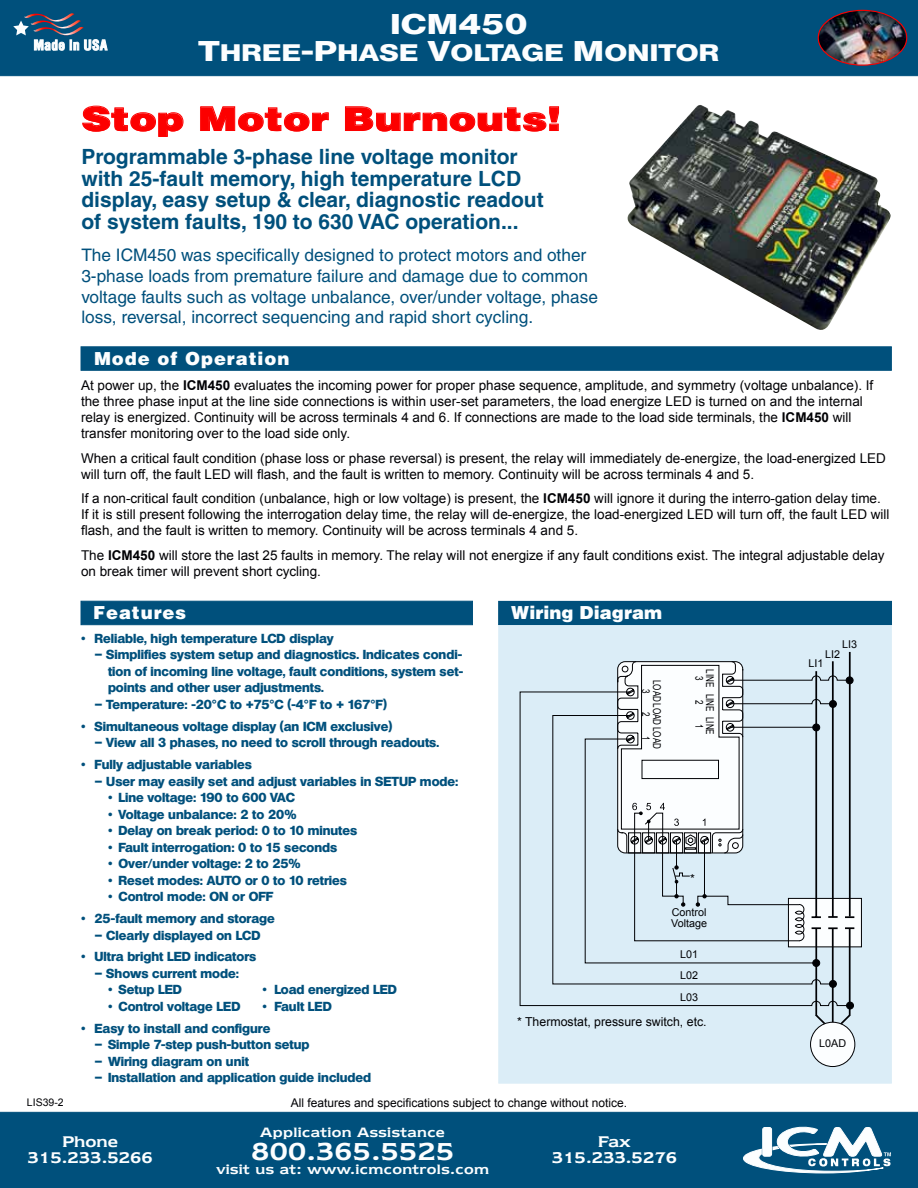
<style>
.page{position:relative;width:918px;height:1188px;background:#fff}
.page>*{position:absolute;margin:0;border:0;box-sizing:border-box;transform-origin:0 0}
.t1{font:900 33px "Helvetica";color:#fc0000;scale:1.25 1}
.t2{font:600 28.5px "Newtext IT Cby BT";letter-spacing:.015em;color:#fcfeff}
.t3{font:700 27.75px "Heroic";letter-spacing:.03em;color:#fcfeff;scale:1.25 1}
.t4{font:700 23.25px "Heroic";letter-spacing:.03em;color:#fcfeff;scale:1.25 1}
.t5{font:700 21px/21.6px "Helvetica";color:#00507c}
.t6{font:600 18px/15.9px "Newtext IT Cby BT";color:#fcfeff;text-align:center}
.t7{font:900 18px "Helvetica";letter-spacing:.05em;color:#fcfeff}
.t8{font:900 18px "Helvetica";letter-spacing:.005em;color:#fcfeff}
.t9{font:17.25px/20.7px "Helvetica";color:#00507c}
.t10{font:600 15.75px "Newtext IT Cby BT";letter-spacing:.025em;color:#fcfeff}
.t11{font:13.5px/16.2px "Arial";color:#000104}
.t12{font:700 12.75px/16.5px "Heroic";color:#00507c;text-align:justify}
.t13{font:12.3px "Arial";color:#000104}
.t14{font:12px "Arial";color:#000104}
.t15{font:10.8px/21.5px "Arial";color:#000104}
.t16{font:10.8px/10.8px "Arial";color:#000104;text-align:center;scale:.75 1}
.t17{font:10.5px "Arial";color:#000104}
.s1{font-size:27.75px}
.s2{font-weight:700}
.s3{font-family:"Arial"}
</style>
<div class="page">
<div style="left:0;top:0;width:918px;height:76px;background:#00507c"></div>
<svg style="left:13px;top:13px;width:94px;height:37px;background:#3f6f8f"></svg>
<img style="left:818px;top:10px;width:89px;height:55px">
<div style="left:818px;top:10px;width:89px;height:56px;border:1px solid #fc0000;border-radius:50%"></div>
<div style="left:0;top:1112px;width:918px;height:76px;background:#00507c"></div>
<svg style="left:743px;top:1123px;width:148px;height:50px"></svg>
<svg style="left:82px;top:105px;width:102px;height:32px"></svg>
<svg style="left:200px;top:106px;width:129px;height:26px"></svg>
<svg style="left:345px;top:106px;width:214px;height:26px"></svg>
<div style="left:81px;top:347px;width:810px;height:23px;background:#00507c"></div>
<div style="left:81px;top:601px;width:392px;height:24px;background:#00507c;border:1px solid #00507c"></div>
<div style="left:499px;top:624px;width:392px;height:459px;background:#dbedf7"></div>
<div style="left:499px;top:601px;width:392px;height:24px;background:#00507c"></div>
<div style="left:788px;top:898px;width:73px;height:49px;background:#fcfeff"></div>
<div style="left:788px;top:898px;width:74px;height:49px;border:1px solid #000104"></div>
<hr style="left:849px;top:652px;width:2px;height:265px;background:#000104">
<hr style="left:832px;top:661px;width:2px;height:256px;background:#000104">
<svg style="left:794px;top:669px;width:62px;height:359px"></svg>
<div style="left:847px;top:1002px;width:6px;height:7px;background:#000104;border-radius:50%"></div>
<div style="left:847px;top:1002px;width:7px;height:7px;border:1px solid #000104;border-radius:50%"></div>
<svg style="left:519px;top:675px;width:331px;height:331px"></svg>
<svg style="left:617px;top:661px;width:126px;height:192px;background:#d8dadc"></svg>
<div style="left:811px;top:1022px;width:44px;height:45px;background:#fcfeff;border-radius:50%"></div>
<div style="left:810px;top:1022px;width:45px;height:45px;border:1px solid #000104;border-radius:50%"></div>
<img style="left:627px;top:105px;width:264px;height:225px">
<h3 class="t3" style="left:391px;top:11px;width:111px">ICM450</h3>
<h3 class="t4" style="left:199px;top:42px;width:418px"><span class="s1">T</span>HREE<span class="s1">-P</span>HASE <span class="s1">V</span>OLTAGE <span class="s1">M</span>ONITOR</h3>
<h1 class="t1" style="left:81px;top:97px;width:385px">Stop Motor Burnouts!</h1>
<h3 class="t5" style="left:81px;top:145px;width:464px">Programmable 3-phase line voltage monitor with 25-fault memory, high temperature LCD display, easy setup &amp; clear, diagnostic readout of system faults, 190 to 630 VAC operation...</h3>
<p class="t9" style="left:81px;top:245px;width:518px">The ICM450 was specifically designed to protect motors and other 3-phase loads from premature failure and damage due to common voltage faults such as voltage unbalance, over/under voltage, phase loss, reversal, incorrect sequencing and rapid short cycling.</p>
<h3 class="t7" style="left:94px;top:347px;width:197px">Mode of Operation</h3>
<p class="t11" style="left:81px;top:377px;width:794px">At power up, the <span class="s2">ICM450</span> evaluates the incoming power for proper phase sequence, amplitude, and symmetry (voltage unbalance). If the three phase input at the line side connections is within user-set parameters, the load energize LED is turned on and the internal relay is energized. Continuity will be across terminals 4 and 6. If connections are made to the load side terminals, the <span class="s2">ICM450</span> will transfer monitoring over to the load side only.</p>
<p class="t11" style="left:81px;top:450px;width:807px">When a critical fault condition (phase loss or phase reversal) is present, the relay will immediately de-energize, the load-energized LED will turn off, the fault LED will flash, and the fault is written to memory. Continuity will be across terminals 4 and 5.</p>
<p class="t11" style="left:81px;top:490px;width:810px">If a non-critical fault condition (unbalance, high or low voltage) is present, the <span class="s2">ICM450</span> will ignore it during the interro-gation delay time.<br>If it is still present following the interrogation delay time, the relay will de-energize, the load-energized LED will turn off, the fault LED will flash, and the fault is written to memory. Continuity will be across terminals 4 and 5.</p>
<p class="t11" style="left:81px;top:547px;width:805px">The <span class="s2">ICM450</span> will store the last 25 faults in memory. The relay will not energize if any fault conditions exist. The integral adjustable delay on break timer will prevent short cycling.</p>
<h3 class="t7" style="left:93px;top:601px;width:94px">Features</h3>
<p class="t12" style="left:81px;top:631px;width:254px">• Reliable, high temperature LCD display</p>
<p class="t12" style="left:108px;top:647px;width:357px;text-indent:-14px">– Simplifies system setup and diagnostics. Indicates condi&shy;tion of incoming line voltage, fault conditions, system set&shy;points and other user adjustments.</p>
<p class="t12" style="left:95px;top:697px;width:294px">– Temperature: -20<span class="s3">°</span>C to +75<span class="s3">°</span>C (-4<span class="s3">°</span>F to + 167<span class="s3">°</span>F)</p>
<p class="t12" style="left:81px;top:718px;width:313px">• Simultaneous voltage display (an ICM exclusive)</p>
<p class="t12" style="left:95px;top:735px;width:346px">– View all 3 phases, no need to scroll through readouts.</p>
<p class="t12" style="left:81px;top:757px;width:173px">• Fully adjustable variables</p>
<p class="t12" style="left:95px;top:773px;width:365px">– User may easily set and adjust variables in SETUP mode:</p>
<p class="t12" style="left:108px;top:790px;width:188px">• Line voltage: 190 to 600 VAC</p>
<p class="t12" style="left:108px;top:806px;width:190px">• Voltage unbalance: 2 to 20%</p>
<p class="t12" style="left:108px;top:823px;width:251px">• Delay on break period: 0 to 10 minutes</p>
<p class="t12" style="left:108px;top:839px;width:231px">• Fault interrogation: 0 to 15 seconds</p>
<p class="t12" style="left:108px;top:856px;width:194px">• Over/under voltage: 2 to 25%</p>
<p class="t12" style="left:108px;top:872px;width:241px">• Reset modes: AUTO or 0 to 10 retries</p>
<p class="t12" style="left:108px;top:889px;width:167px">• Control mode: ON or OFF</p>
<p class="t12" style="left:81px;top:911px;width:195px">• 25-fault memory and storage</p>
<p class="t12" style="left:95px;top:927px;width:167px">– Clearly displayed on LCD</p>
<p class="t12" style="left:81px;top:949px;width:177px">• Ultra bright LED indicators</p>
<p class="t12" style="left:95px;top:966px;width:146px">– Shows current mode:</p>
<p class="t12" style="left:108px;top:982px;width:75px">• Setup LED</p>
<p class="t12" style="left:262px;top:982px;width:136px">• Load energized LED</p>
<p class="t12" style="left:108px;top:999px;width:134px">• Control voltage LED</p>
<p class="t12" style="left:263px;top:999px;width:71px">• Fault LED</p>
<p class="t12" style="left:81px;top:1021px;width:191px">• Easy to install and configure</p>
<p class="t12" style="left:95px;top:1037px;width:217px">– Simple 7-step push-button setup</p>
<p class="t12" style="left:95px;top:1054px;width:156px">– Wiring diagram on unit</p>
<p class="t12" style="left:95px;top:1070px;width:278px">– Installation and application guide included</p>
<h3 class="t8" style="left:511px;top:601px;width:152px">Wiring Diagram</h3>
<p class="t15" style="left:842px;top:634px;width:16px">LI3</p>
<p class="t15" style="left:825px;top:643px;width:16px">LI2</p>
<p class="t15" style="left:809px;top:653px;width:16px">LI1</p>
<p class="t16" style="left:715px;top:669px;width:25px;rotate:90deg">LINE<br>3</p>
<p class="t16" style="left:715px;top:717px;width:25px;rotate:90deg">LINE<br>1</p>
<p class="t16" style="left:662px;top:736px;width:19px;text-align:left;text-indent:-56px;rotate:90deg">LOADLOAD LOAD<br>1</p>
<p class="t16" style="left:651px;top:689px;width:7px;rotate:90deg">3</p>
<p class="t16" style="left:715px;top:694px;width:25px;rotate:90deg">LINE<br>2</p>
<p class="t16" style="left:651px;top:712px;width:7px;rotate:90deg">2</p>
<p class="t13" style="left:690px;top:872px;width:6px">*</p>
<p class="t15" style="left:671px;top:907px;width:37px;line-height:10.8px">Control<br>Voltage</p>
<p class="t15" style="left:680px;top:944px;width:19px;text-align:justify">L01<br>L02<br>L03</p>
<p class="t13" style="left:517px;top:1015px;width:191px">* Thermostat, pressure switch, etc.</p>
<p class="t15" style="left:819px;top:1033px;width:28px">L0AD</p>
<p class="t17" style="left:27px;top:1096px;width:38px">LIS39-2</p>
<p class="t14" style="left:291px;top:1096px;width:338px">All features and specifications subject to change without notice.</p>
<p class="t10" style="left:261px;top:1123px;width:186px">Application Assistance</p>
<h2 class="t2" style="left:251px;top:1135px;width:204px">800.365.5525</h2>
<p class="t10" style="left:216px;top:1160px;width:274px">visit us at: www.icmcontrols.com</p>
<h3 class="t6" style="left:28px;top:1133px;width:127px">Phone<br>315.233.5266</h3>
<h3 class="t6" style="left:552px;top:1133px;width:127px">Fax<br>315.233.5276</h3>
</div>
